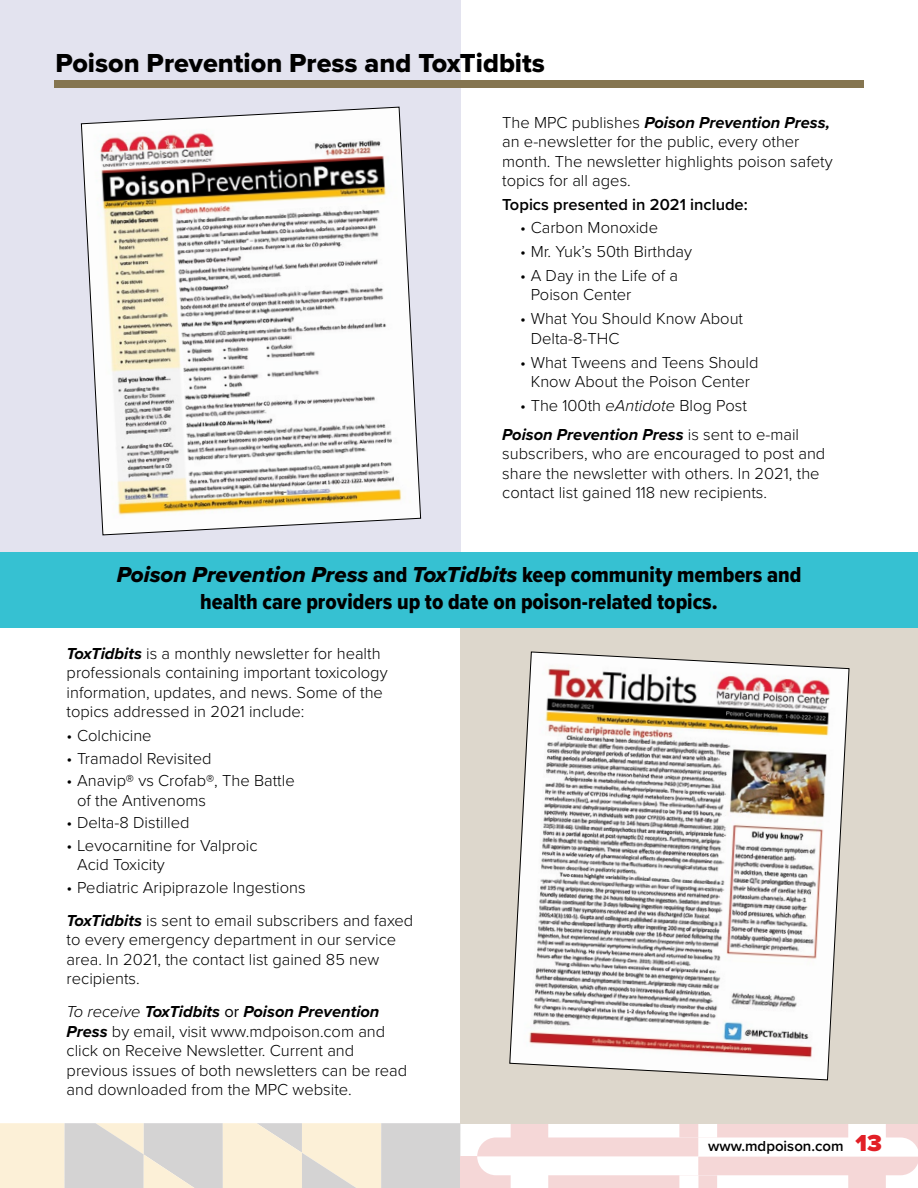
<style>
.page{position:relative;width:918px;height:1188px;background:#fff}
.page>*{position:absolute;margin:0;border:0;box-sizing:border-box;transform-origin:0 0}
.t1{font:27px "Proxima Nova Extrabld";color:#000}
.t2{font:22.5px "Proxima Nova Extrabld It";color:#000}
.t3{font:22.5px "Proxima Nova Cond Extrabld";color:#000}
.t4{font:300 16.5px/19.5px "Proxima Nova";color:#000}
.t5{font:600 16.5px "Proxima Nova";color:#000}
.t6{font:600 15px "Proxima Nova";color:#000}
.s1{font-weight:700;font-style:italic}
.s2{font-style:italic}
.s3{font-family:"Proxima Nova Cond Extrabld"}
.s4{font-weight:400}
.s5{font-weight:900;font-size:24px;color:#e21f26}
</style>
<div class="page">
<div style="left:0;top:1123px;width:65px;height:65px;background:#fcf0d7"></div>
<svg style="left:64px;top:1123px;width:317px;height:65px"></svg>
<div style="left:381px;top:1123px;width:79px;height:65px;background:#d4d3d3"></div>
<div style="left:461px;top:1156px;width:237px;height:32px;background:#f5d7d7"></div>
<svg style="left:477px;top:1123px;width:441px;height:65px"></svg>
<div style="left:0;top:0;width:461px;height:594px;background:#e3e3ef"></div>
<div style="left:54px;top:80px;width:810px;height:8px;background:#857550"></div>
<div style="left:461px;top:592px;width:457px;height:531px;background:#ddd7cc"></div>
<svg style="left:509px;top:651px;width:341px;height:430px"></svg>
<svg style="left:81px;top:106px;width:340px;height:430px"></svg>
<div style="left:0;top:552px;width:918px;height:76px;background:#36c1d2"></div>
<h1 class="t1" style="left:56px;top:43px;width:491px">Poison Prevention Press and ToxTidbits</h1>
<p class="t4" style="left:502px;top:111px;width:332px">The MPC publishes <span class="s1">Poison Prevention Press, </span>an e-newsletter for the public, every other month. The newsletter highlights poison safety topics for all ages.</p>
<p class="t5" style="left:502px;top:192px;width:247px">Topics presented in 2021 include:</p>
<p class="t4" style="left:520px;top:217px;width:139px">• Carbon Monoxide</p>
<p class="t4" style="left:520px;top:241px;width:173px">• Mr. Yuk’s 50th Birthday</p>
<p class="t4" style="left:531px;top:265px;width:149px;text-indent:-10px">• A Day in the Life of a<br>Poison Center</p>
<p class="t4" style="left:531px;top:308px;width:214px;text-indent:-10px">• What You Should Know About<br>Delta-8-THC</p>
<p class="t4" style="left:520px;top:352px;width:240px;text-align:center">• What Tweens and Teens Should<br>Know About the Poison Center</p>
<p class="t4" style="left:502px;top:391px;width:298px;line-height:28.5px;text-indent:18px">• The 100th <span class="s2">eAntidote</span> Blog Post<br><span class="s1">Poison Prevention Press</span> is sent to e-mail</p>
<p class="t4" style="left:502px;top:443px;width:325px">subscribers, who are encouraged to post and share the newsletter with others. In 2021, the contact list gained 118 new recipients.</p>
<h2 class="t2" style="left:117px;top:558px;width:686px">Poison Prevention Press <span class="s3">and</span> ToxTidbits <span class="s3">keep community members and</span></h2>
<h2 class="t3" style="left:200px;top:585px;width:519px">health care providers up to date on poison-related topics.</h2>
<p class="t4" style="left:67px;top:643px;width:323px"><span class="s1">ToxTidbits</span> is a monthly newsletter for health professionals containing important toxicology information, updates, and news. Some of the topics addressed in 2021 include:</p>
<p class="t4" style="left:67px;top:725px;width:87px">• Colchicine</p>
<p class="t4" style="left:67px;top:748px;width:146px">• Tramadol Revisited</p>
<p class="t4" style="left:77px;top:770px;width:219px;text-indent:-10px">• Anavip® vs Crofab®, The Battle of the Antivenoms</p>
<p class="t4" style="left:67px;top:812px;width:125px">• Delta-8 Distilled</p>
<p class="t4" style="left:77px;top:835px;width:182px;text-indent:-10px">• Levocarnitine for Valproic<br>Acid Toxicity</p>
<p class="t4" style="left:67px;top:870px;width:348px;line-height:33px">• Pediatric Aripiprazole Ingestions<br><span class="s1">ToxTidbits</span> is sent to email subscribers and faxed</p>
<p class="t4" style="left:67px;top:929px;width:331px">to every emergency department in our service area. In 2021, the contact list gained 85 new recipients.</p>
<p class="t4" style="left:67px;top:1001px;width:342px"><span class="s2">To receive</span> <span class="s1">ToxTidbits</span> <span class="s4">or</span> <span class="s1">Poison Prevention Press</span> by email, visit www.mdpoison.com and click on Receive Newsletter. Current and previous issues of both newsletters can be read and downloaded from the MPC website.</p>
<p class="t6" style="left:708px;top:1135px;width:175px">www.mdpoison.com <span class="s5">13</span></p>
</div>
